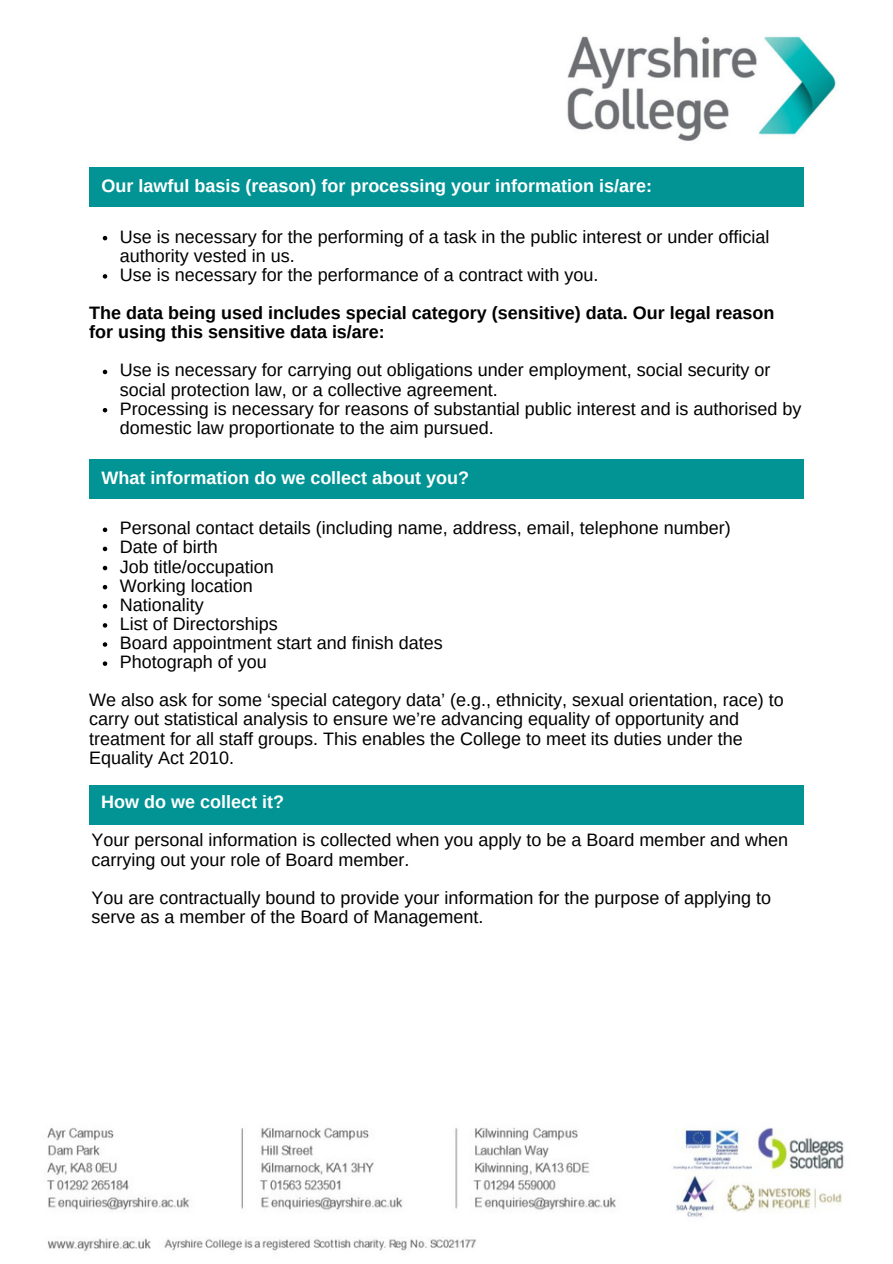
<style>
.page{position:relative;width:893px;height:1264px;background:#fff}
.page>*{position:absolute;margin:0;border:0;box-sizing:border-box;transform-origin:0 0}
.t1{font:18px/19px "Arimo";color:#000}
.t2{font:18px/19px "Arimo";color:#000}
.t3{font:700 18px "Arimo";color:#fff}
.t4{font:700 18px/19px "Arimo";color:#000}
</style>
<div class="page">
<img style="left:567px;top:36px;width:269px;height:105px">
<img style="left:47px;top:1127px;width:797px;height:124px">
<div style="left:89px;top:168px;width:714px;height:39px;background:#029394"></div>
<div style="left:89px;top:459px;width:714px;height:39px;background:#029394"></div>
<svg style="left:103px;top:236px;width:4px;height:4px"></svg>
<svg style="left:103px;top:274px;width:4px;height:4px"></svg>
<svg style="left:103px;top:370px;width:4px;height:4px"></svg>
<svg style="left:103px;top:408px;width:4px;height:4px"></svg>
<svg style="left:103px;top:527px;width:4px;height:5px"></svg>
<svg style="left:103px;top:546px;width:4px;height:5px"></svg>
<svg style="left:103px;top:566px;width:4px;height:4px"></svg>
<svg style="left:103px;top:585px;width:4px;height:4px"></svg>
<svg style="left:103px;top:604px;width:4px;height:4px"></svg>
<svg style="left:103px;top:623px;width:4px;height:4px"></svg>
<svg style="left:103px;top:642px;width:4px;height:4px"></svg>
<svg style="left:103px;top:661px;width:4px;height:5px"></svg>
<div style="left:89px;top:785px;width:714px;height:39px;background:#029394"></div>
<p class="t3" style="left:102px;top:176px;width:552px">Our lawful basis (reason) for processing your information is/are:</p>
<p class="t1" style="left:120px;top:227px;width:651px">Use is necessary for the performing of a task in the public interest or under official authority vested in us.</p>
<p class="t1" style="left:120px;top:265px;width:480px">Use is necessary for the performance of a contract with you.</p>
<p class="t4" style="left:89px;top:303px;width:686px">The data being used includes special category (sensitive) data. Our legal reason for using this sensitive data is/are:</p>
<p class="t1" style="left:120px;top:361px;width:652px">Use is necessary for carrying out obligations under employment, social security or social protection law, or a collective agreement.</p>
<p class="t1" style="left:120px;top:399px;width:683px">Processing is necessary for reasons of substantial public interest and is authorised by domestic law proportionate to the aim pursued.</p>
<p class="t3" style="left:102px;top:468px;width:369px">What information do we collect about you?</p>
<p class="t1" style="left:120px;top:518px;width:612px">Personal contact details (including name, address, email, telephone number)</p>
<p class="t1" style="left:120px;top:537px;width:99px">Date of birth</p>
<p class="t1" style="left:120px;top:556px;width:155px">Job title/occupation</p>
<p class="t1" style="left:120px;top:576px;width:134px">Working location</p>
<p class="t1" style="left:120px;top:595px;width:85px">Nationality</p>
<p class="t1" style="left:120px;top:614px;width:159px">List of Directorships</p>
<p class="t1" style="left:120px;top:633px;width:324px">Board appointment start and finish dates</p>
<p class="t1" style="left:120px;top:652px;width:148px">Photograph of you</p>
<p class="t1" style="left:89px;top:690px;width:696px">We also ask for some ‘special category data’ (e.g., ethnicity, sexual orientation, race) to carry out statistical analysis to ensure we’re advancing equality of opportunity and treatment for all staff groups. This enables the College to meet its duties under the Equality Act 2010.</p>
<p class="t3" style="left:101px;top:791px;width:184px">How do we collect it?</p>
<p class="t2" style="left:91px;top:830px;width:698px">Your personal information is collected when you apply to be a Board member and when carrying out your role of Board member.</p>
<p class="t2" style="left:91px;top:888px;width:681px">You are contractually bound to provide your information for the purpose of applying to serve as a member of the Board of Management.</p>
</div>
